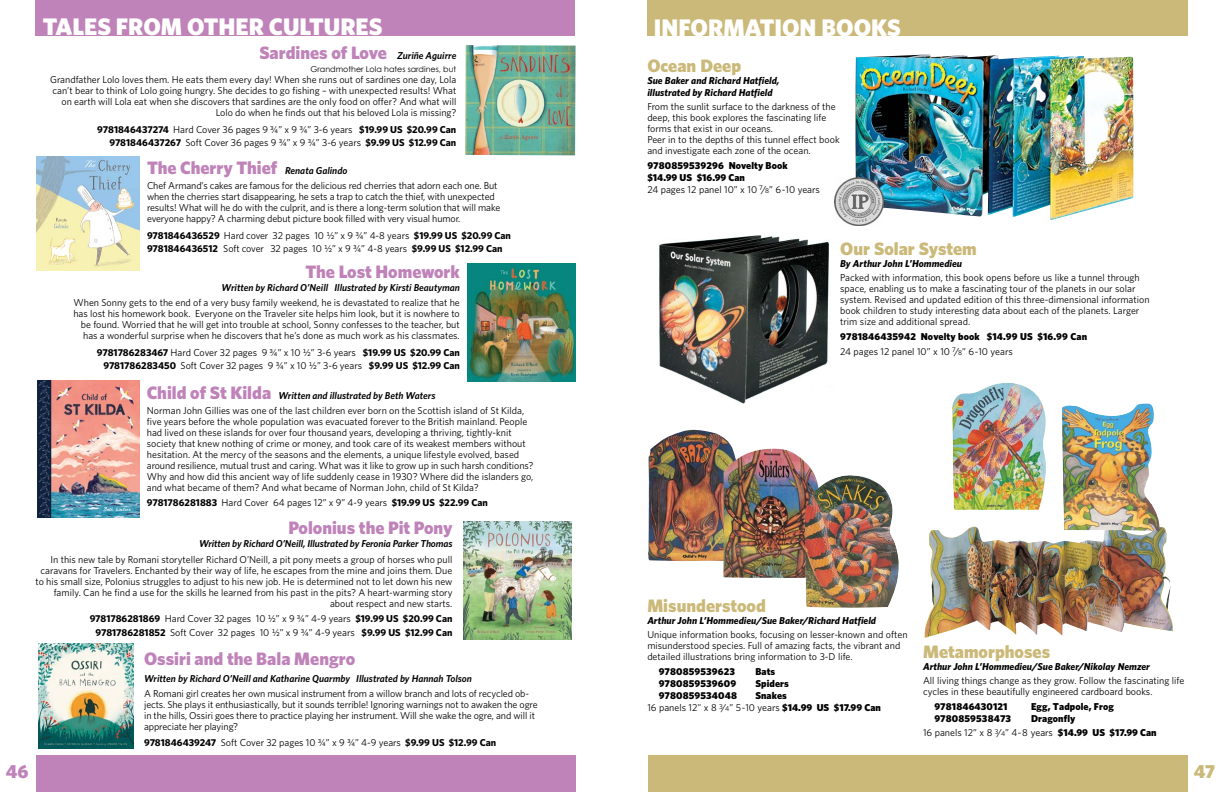
<style>
.page{position:relative;width:1224px;height:792px;background:#fff}
.page>*{position:absolute;margin:0;border:0;box-sizing:border-box;transform-origin:0 0}
.t1{font:900 24px "Whitney";color:#fff}
.t2{font:900 19px "Whitney";color:#bf83b9}
.t3{font:900 19px "Whitney";color:#cbb979}
.t4{font:900 18px "Whitney";color:#bf83b9}
.t5{font:900 18px "Whitney";color:#cbb979}
.t6{font:10px/11px "Whitney";color:#000}
.t7{font:900 10px/12px "Whitney";letter-spacing:.01em;color:#000}
.t8{font:italic 600 10px "Whitney";color:#000}
.t9{font:italic 700 10px/12px "Whitney";color:#000}
.t10{font:700 10px "Whitney";color:#000}
.t11{font:8px "Century Gothic";color:#000}
.s1{font-weight:600;font-style:italic;font-size:10px;color:#000}
.s2{font-weight:700}
.s3{font-weight:900;font-size:18px;color:#bf83b9}
.s4{font-weight:600;font-style:italic}
.s5{font-weight:400}
.s6{font-weight:400;font-size:7px}
.s7{font-weight:900}
.s8{font-size:7px}
</style>
<div class="page">
<div style="left:648px;top:755px;width:540px;height:37px;background:#cbb979"></div>
<div style="left:647px;top:0;width:541px;height:35px;background:#cbb979"></div>
<div style="left:36px;top:755px;width:540px;height:37px;background:#bf83b9"></div>
<div style="left:35px;top:0;width:540px;height:35px;background:#bf83b9"></div>
<img style="left:465px;top:45px;width:111px;height:110px">
<img style="left:36px;top:157px;width:104px;height:113px">
<img style="left:648px;top:430px;width:85px;height:131px">
<img style="left:723px;top:449px;width:92px;height:129px">
<img style="left:856px;top:54px;width:277px;height:166px">
<img style="left:805px;top:475px;width:94px;height:133px">
<img style="left:924px;top:517px;width:249px;height:121px">
<img style="left:964px;top:525px;width:146px;height:18px">
<img style="left:952px;top:383px;width:94px;height:127px">
<img style="left:1062px;top:404px;width:86px;height:127px">
<img style="left:659px;top:235px;width:171px;height:169px">
<img style="left:835px;top:177px;width:48px;height:49px">
<img style="left:468px;top:264px;width:108px;height:117px">
<img style="left:38px;top:381px;width:101px;height:136px">
<div style="left:36px;top:379px;width:105px;height:141px;border:1px solid #fff"></div>
<img style="left:464px;top:522px;width:108px;height:117px">
<img style="left:39px;top:644px;width:95px;height:104px">
<h1 class="t1" style="left:43px;top:11px;width:341px">TALES FROM OTHER CULTURES</h1>
<h3 class="t4" style="left:259px;top:40px;width:198px">Sardines of Love <span class="s1">Zuriñe Aguirre</span></h3>
<p class="t11" style="left:311px;top:64px;width:147px">Grandmother Lola hates sardines, but</p>
<p class="t6" style="left:50px;top:74px;width:408px;text-align:right">Grandfather Lolo loves them. He eats them every day! When she runs out of sardines one day, Lola can’t bear to think of Lolo going hungry. She decides to go fishing – with unexpected results! What on earth will Lola eat when she discovers that sardines are the only food on offer? And what will Lolo do when he finds out that his beloved Lola is missing?</p>
<p class="t6" style="left:97px;top:122px;width:361px;line-height:13.4px;text-align:right"><span class="s2">9781846437274</span> Hard Cover 36 pages 9 ¾” x 9 ¾” 3-6 years <span class="s2">$19.99 US $20.99 Can<br>9781846437267</span> Soft Cover 36 pages 9 ¾” x 9 ¾” 3-6 years <span class="s2">$9.99 US $12.99 Can</span></p>
<h3 class="t4" style="left:147px;top:155px;width:202px">The Cherry Thief <span class="s1">Renata Galindo</span></h3>
<p class="t6" style="left:147px;top:180px;width:355px">Chef Armand’s cakes are famous for the delicious red cherries that adorn each one. But when the cherries start disappearing, he sets a trap to catch the thief, with unexpected results! What will he do with the culprit, and is there a long-term solution that will make everyone happy? A charming debut picture book filled with very visual humor.</p>
<p class="t6" style="left:147px;top:228px;width:366px;line-height:13.4px"><span class="s2">9781846436529</span> Hard cover 32 pages 10 ½” x 9 ¾” 4-8 years <span class="s2">$19.99 US $20.99 Can<br>9781846436512</span> Soft cover 32 pages 10 ½” x 9 ¾” 4-8 years <span class="s2">$9.99 US $12.99 Can</span></p>
<h3 class="t4" style="left:305px;top:260px;width:156px">The Lost Homework</h3>
<p class="t8" style="left:222px;top:281px;width:240px">Written by Richard O’Neill Illustrated by Kirsti Beautyman</p>
<p class="t6" style="left:73px;top:297px;width:388px;text-align:right">When Sonny gets to the end of a very busy family weekend, he is devastated to realize that he has lost his homework book. Everyone on the Traveler site helps him look, but it is nowhere to be found. Worried that he will get into trouble at school, Sonny confesses to the teacher, but has a wonderful surprise when he discovers that he’s done as much work as his classmates.</p>
<p class="t6" style="left:97px;top:345px;width:364px;line-height:13.4px;text-align:right"><span class="s2">9781786283467</span> Hard Cover 32 pages 9 ¾” x 10 ½” 3-6 years <span class="s2">$19.99 US $20.99 Can<br>9781786283450</span> Soft Cover 32 pages 9 ¾” x 10 ½” 3-6 years <span class="s2">$9.99 US $12.99 Can</span></p>
<p class="t6" style="left:147px;top:387px;width:379px;line-height:15.4px"><span class="s3">Child of St Kilda</span> <span class="s4">Written and illustrated by Beth Waters<br></span>Norman John Gillies was one of the last children ever born on the Scottish island of St Kilda,</p>
<p class="t6" style="left:147px;top:416px;width:388px">five years before the whole population was evacuated forever to the British mainland. People had lived on these islands for over four thousand years, developing a thriving, tightly-knit society that knew nothing of crime or money, and took care of its weakest members without hesitation. At the mercy of the seasons and the elements, a unique lifestyle evolved, based around resilience, mutual trust and caring. What was it like to grow up in such harsh conditions?<br>Why and how did this ancient way of life suddenly cease in 1930? Where did the islanders go, and what became of them? And what became of Norman John, child of St Kilda?</p>
<p class="t10" style="left:147px;top:496px;width:343px">9781786281883 <span class="s5">Hard Cover 64 pages 12” x 9” 4-9 years</span> $19.99 US $22.99 Can</p>
<h3 class="t4" style="left:289px;top:516px;width:165px">Polonius the Pit Pony</h3>
<p class="t8" style="left:199px;top:537px;width:255px">Written by Richard O’Neill, Illustrated by Feronia Parker Thomas</p>
<p class="t6" style="left:35px;top:553px;width:418px;text-align:right">In this new tale by Romani storyteller Richard O’Neill, a pit pony meets a group of horses who pull caravans for Travelers. Enchanted by their way of life, he escapes from the mine and joins them. Due to his small size, Polonius struggles to adjust to his new job. He is determined not to let down his new family. Can he find a use for the skills he learned from his past in the pits? A heart-warming story about respect and new starts.</p>
<p class="t6" style="left:90px;top:612px;width:364px;line-height:13.5px;text-align:center"><span class="s2">9781786281869</span> Hard Cover 32 pages 10 ½” x 9 ¾” 4-9 years <span class="s2">$19.99 US $20.99 Can<br>9781786281852</span> Soft Cover 32 pages 10 ½” x 9 ¾” 4-9 years <span class="s2">$9.99 US $12.99 Can</span></p>
<h3 class="t4" style="left:144px;top:646px;width:213px">Ossiri and the Bala Mengro</h3>
<p class="t8" style="left:144px;top:672px;width:329px">Written by Richard O’Neill and Katharine Quarmby Illustrated by Hannah Tolson</p>
<p class="t6" style="left:144px;top:688px;width:395px">A Romani girl creates her own musical instrument from a willow branch and lots of recycled ob&shy;jects. She plays it enthusiastically, but it sounds terrible! Ignoring warnings not to awaken the ogre in the hills, Ossiri goes there to practice playing her instrument. Will she wake the ogre, and will it appreciate her playing?</p>
<p class="t6" style="left:144px;top:737px;width:354px"><span class="s2">9781846439247</span> Soft Cover 32 pages 10 ¾” x 9 ¾” 4-9 years <span class="s2">$9.99 US $12.99 Can</span></p>
<h1 class="t1" style="left:654px;top:12px;width:248px">INFORMATION BOOKS</h1>
<h3 class="t5" style="left:647px;top:54px;width:95px">Ocean Deep</h3>
<p class="t9" style="left:647px;top:74px;width:134px">Sue Baker and Richard Hatfield, illustrated by Richard Hatfield</p>
<p class="t6" style="left:647px;top:101px;width:194px">From the sunlit surface to the darkness of the deep, this book explores the fascinating life forms that exist in our oceans.<br>Peer in to the depths of this tunnel effect book and investigate each zone of the ocean.</p>
<p class="t7" style="left:647px;top:159px;width:174px">9780859539296 Novelty Book $14.99 US $16.99 Can<br><span class="s5">24 pages 12 panel 10” x 10</span> <sup>7</sup><span class="s5">/</span><span class="s6">8</span><span class="s5">” 6-10 years</span></p>
<h3 class="t5" style="left:840px;top:236px;width:138px">Our Solar System</h3>
<p class="t9" style="left:840px;top:257px;width:123px">By Arthur John L’Hommedieu</p>
<p class="t6" style="left:840px;top:272px;width:311px">Packed with information, this book opens before us like a tunnel through space, enabling us to make a fascinating tour of the planets in our solar system. Revised and updated edition of this three-dimensional information book children to study interesting data about each of the planets. Larger trim size and additional spread.</p>
<p class="t7" style="left:840px;top:329px;width:248px;line-height:14.8px">9781846435942 Novelty book $14.99 US $16.99 Can<br><span class="s5">24 pages 12 panel 10” x 10</span> <sup>7</sup><span class="s5">/</span><span class="s6">8</span><span class="s5">” 6-10 years</span></p>
<h3 class="t5" style="left:647px;top:594px;width:120px">Misunderstood</h3>
<p class="t9" style="left:647px;top:615px;width:230px">Arthur John L’Hommedieu/Sue Baker/Richard Hatfield</p>
<p class="t6" style="left:647px;top:629px;width:262px">Unique information books, focusing on lesser-known and often misunderstood species. Full of amazing facts, the vibrant and detailed illustrations bring information to 3-D life.</p>
<p class="t7" style="left:659px;top:665px;width:78px">9780859539623</p>
<p class="t7" style="left:755px;top:665px;width:22px">Bats</p>
<p class="t7" style="left:659px;top:677px;width:79px">9780859539609</p>
<p class="t7" style="left:755px;top:677px;width:35px">Spiders</p>
<p class="t7" style="left:659px;top:689px;width:80px">9780859534048</p>
<p class="t6" style="left:647px;top:689px;width:235px;line-height:12px;text-indent:108px"><span class="s7">Snakes<br></span>16 panels 12" x 8 <sup>3</sup>/<span class="s8">4</span>” 5-10 years <span class="s7">$14.99 US $17.99 Can</span></p>
<h3 class="t5" style="left:923px;top:640px;width:129px">Metamorphoses</h3>
<p class="t9" style="left:923px;top:660px;width:228px">Arthur John L’Hommedieu/Sue Baker/Nikolay Nemzer</p>
<p class="t6" style="left:923px;top:675px;width:263px">All living things change as they grow. Follow the fascinating life cycles in these beautifully engineered cardboard books.</p>
<p class="t7" style="left:934px;top:700px;width:75px">9781846430121</p>
<p class="t7" style="left:1031px;top:700px;width:84px">Egg, Tadpole, Frog</p>
<p class="t7" style="left:934px;top:712px;width:78px">9780859538473</p>
<p class="t7" style="left:923px;top:711px;width:235px;line-height:14px;text-indent:108px">Dragonfly<br><span class="s5">16 panels 12” x 8</span> <sup>3</sup><span class="s5">/</span><span class="s6">4</span><span class="s5">” 4-8 years</span> $14.99 US $17.99 Can</p>
<h2 class="t2" style="left:6px;top:758px;width:24px">46</h2>
<h2 class="t3" style="left:1194px;top:758px;width:23px">47</h2>
</div>
